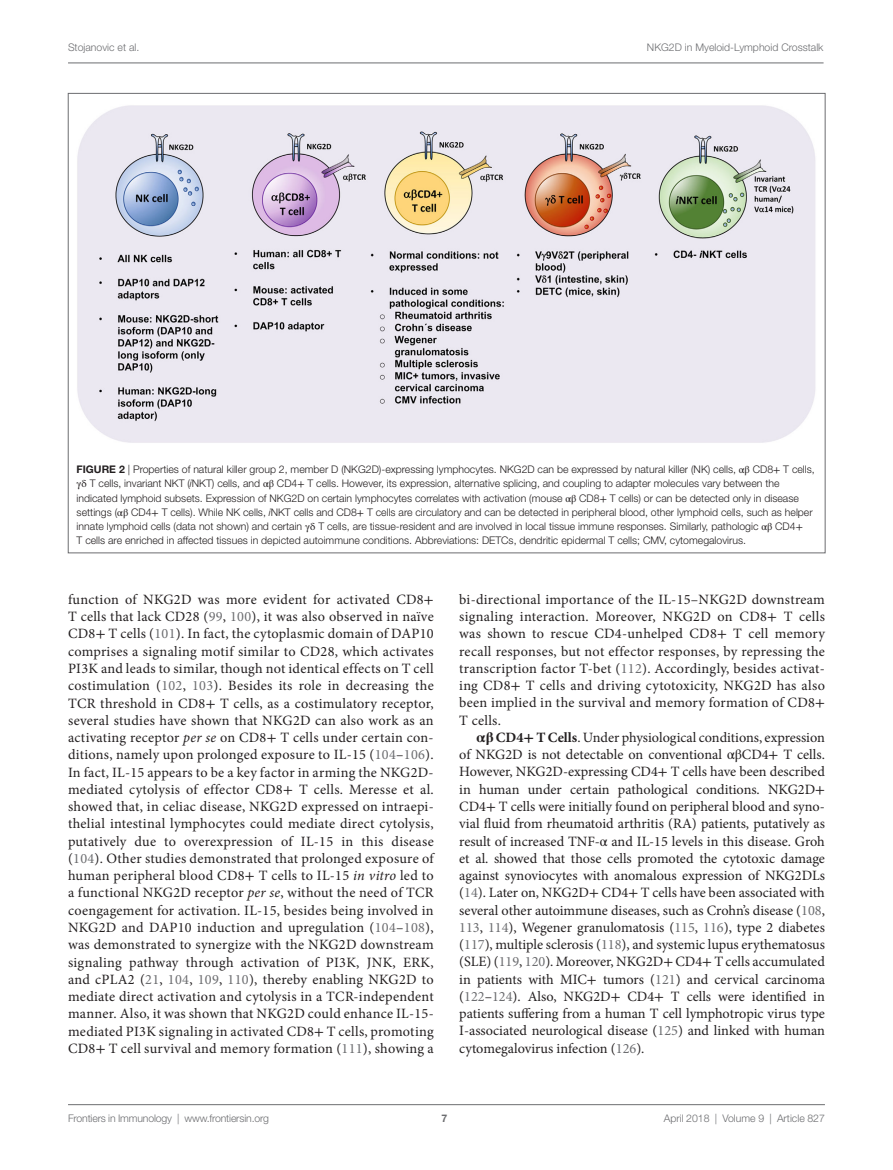
<style>
.page{position:relative;width:893px;height:1170px;background:#fff}
.page>*{position:absolute;margin:0;border:0;box-sizing:border-box;transform-origin:0 0}
.t1{font:14.25px/17.2px "Minion Pro";letter-spacing:.015em;color:#231f20;text-align:justify}
.t2{font:300 10.5px/14.2px "Helvetica Neue LT Std";color:#231f20}
.t3{font:300 10.5px "Helvetica Neue LT Std";color:#6c6d70}
.t4{font:700 10.5px "Helvetica Neue LT Std";color:#231f20}
.t5{font:700 10.5px "Helvetica Neue LT Std";color:#6c6d70}
.s1{font-weight:700}
.s2{font-family:"STIX General";font-weight:400}
.s3{font-style:italic}
.s4{font-family:"STIX General"}
.s5{color:#6c6d70}
.s6{font-family:"STIX General";font-weight:700}
</style>
<div class="page">
<img style="left:77px;top:105px;width:739px;height:338px">
<hr style="left:68px;top:1104px;width:757px;height:1px;background:#6c6d70">
<hr style="left:68px;top:63px;width:755px;height:1px;background:#6c6d70">
<p class="t3" style="left:68px;top:41px;width:73px">Stojanovic et al.</p>
<p class="t3" style="left:647px;top:41px;width:178px">NKG2D in Myeloid-Lymphoid Crosstalk</p>
<p class="t2" style="left:77px;top:462px;width:740px;text-indent:33px"><span class="s1">E 2</span> | Properties of natural killer group 2, member D (NKG2D)-expressing lymphocytes. NKG2D can be expressed by natural killer (NK) cells, <span class="s2">αβ</span> CD8<span class="s2">+</span> T cells, <span class="s2">γδ</span> T cells, invariant NKT (<span class="s3">i</span>NKT) cells, and <span class="s2">αβ</span> CD4<span class="s2">+</span> T cells. However, its expression, alternative splicing, and coupling to adapter molecules vary between the indicated lymphoid subsets. Expression of NKG2D on certain lymphocytes correlates with activation (mouse <span class="s2">αβ</span> CD8<span class="s2">+</span> T cells) or can be detected only in disease settings (<span class="s2">αβ</span> CD4<span class="s2">+</span> T cells). While NK cells, <span class="s3">i</span>NKT cells and CD8<span class="s2">+</span> T cells are circulatory and can be detected in peripheral blood, other lymphoid cells, such as helper innate lymphoid cells (data not shown) and certain <span class="s2">γδ</span> T cells, are tissue-resident and are involved in local tissue immune responses. Similarly, pathologic <span class="s2">αβ</span> CD4<span class="s2">+<br></span>T cells are enriched in affected tissues in depicted autoimmune conditions. Abbreviations: DETCs, dendritic epidermal T cells; CMV, cytomegalovirus.</p>
<p class="t4" style="left:77px;top:463px;width:18px">FIGUR</p>
<p class="t1" style="left:68px;top:590px;width:367px">function of NKG2D was more evident for activated CD8<span class="s4">+ </span>T cells that lack CD28 (<span class="s5">99</span>, <span class="s5">100</span>), it was also observed in naïve CD8<span class="s4">+</span> T cells (<span class="s5">101</span>). In fact, the cytoplasmic domain of DAP10 comprises a signaling motif similar to CD28, which activates PI3K and leads to similar, though not identical effects on T cell costimulation (<span class="s5">102</span>, <span class="s5">103</span>). Besides its role in decreasing the TCR threshold in CD8<span class="s4">+</span> T cells, as a costimulatory receptor, several studies have shown that NKG2D can also work as an activating receptor <span class="s3">per se</span> on CD8<span class="s4">+</span> T cells under certain con&shy;ditions, namely upon prolonged exposure to IL-15 (<span class="s5">104</span>–<span class="s5">106</span>).<br>In fact, IL-15 appears to be a key factor in arming the NKG2D&shy;mediated cytolysis of effector CD8<span class="s4">+</span> T cells. Meresse et al. showed that, in celiac disease, NKG2D expressed on intraepi&shy;thelial intestinal lymphocytes could mediate direct cytolysis, putatively due to overexpression of IL-15 in this disease (<span class="s5">104</span>). Other studies demonstrated that prolonged exposure of human peripheral blood CD8<span class="s4">+</span> T cells to IL-15 <span class="s3">in vitro</span> led to a functional NKG2D receptor <span class="s3">per se</span>, without the need of TCR coengagement for activation. IL-15, besides being involved in NKG2D and DAP10 induction and upregulation (<span class="s5">104</span>–<span class="s5">108</span>), was demonstrated to synergize with the NKG2D downstream signaling pathway through activation of PI3K, JNK, ERK, and cPLA2 (<span class="s5">21</span>, <span class="s5">104</span>, <span class="s5">109</span>, <span class="s5">110</span>), thereby enabling NKG2D to mediate direct activation and cytolysis in a TCR-independent manner. Also, it was shown that NKG2D could enhance IL-15- mediated PI3K signaling in activated CD8<span class="s4">+</span> T cells, promoting CD8<span class="s4">+</span> T cell survival and memory formation (<span class="s5">111</span>), showing a</p>
<p class="t1" style="left:459px;top:590px;width:367px">bi-directional importance of the IL-15–NKG2D downstream signaling interaction. Moreover, NKG2D on CD8<span class="s4">+</span> T cells was shown to rescue CD4-unhelped CD8<span class="s4">+</span> T cell memory recall responses, but not effector responses, by repressing the transcription factor T-bet (<span class="s5">112</span>). Accordingly, besides activat&shy;ing CD8<span class="s4">+</span> T cells and driving cytotoxicity, NKG2D has also been implied in the survival and memory formation of CD8<span class="s4">+ </span>T cells.</p>
<p class="t1" style="left:459px;top:728px;width:367px;text-indent:17px"><span class="s6">αβ</span> <span class="s1">CD4</span><span class="s6">+</span> <span class="s1">T Cells</span>. Under physiological conditions, expression of NKG2D is not detectable on conventional <span class="s4">αβ</span>CD4<span class="s4">+</span> T cells.<br>However, NKG2D-expressing CD4<span class="s4">+</span> T cells have been described in human under certain pathological conditions. NKG2D<span class="s4">+ </span>CD4<span class="s4">+</span> T cells were initially found on peripheral blood and syno&shy;vial fluid from rheumatoid arthritis (RA) patients, putatively as result of increased TNF-<span class="s4">α</span> and IL-15 levels in this disease. Groh et al. showed that those cells promoted the cytotoxic damage against synoviocytes with anomalous expression of NKG2DLs (<span class="s5">14</span>). Later on, NKG2D<span class="s4">+</span> CD4<span class="s4">+</span> T cells have been associated with several other autoimmune diseases, such as Crohn’s disease (<span class="s5">108</span>, <span class="s5">113</span>, <span class="s5">114</span>), Wegener granulomatosis (<span class="s5">115</span>, <span class="s5">116</span>), type 2 diabetes (<span class="s5">117</span>), multiple sclerosis (<span class="s5">118</span>), and systemic lupus erythematosus (SLE) (<span class="s5">119</span>, <span class="s5">120</span>). Moreover, NKG2D<span class="s4">+</span> CD4<span class="s4">+</span> T cells accumulated in patients with MIC<span class="s4">+</span> tumors (<span class="s5">121</span>) and cervical carcinoma (<span class="s5">122</span>–<span class="s5">124</span>). Also, NKG2D<span class="s4">+</span> CD4<span class="s4">+</span> T cells were identified in patients suffering from a human T cell lymphotropic virus type I-associated neurological disease (<span class="s5">125</span>) and linked with human cytomegalovirus infection (<span class="s5">126</span>).</p>
<p class="t3" style="left:68px;top:1111px;width:203px">Frontiers in Immunology | www.frontiersin.org</p>
<p class="t3" style="left:664px;top:1111px;width:163px">April 2018 | Volume 9 | Article 827</p>
<p class="t5" style="left:441px;top:1111px;width:7px">7</p>
</div>
